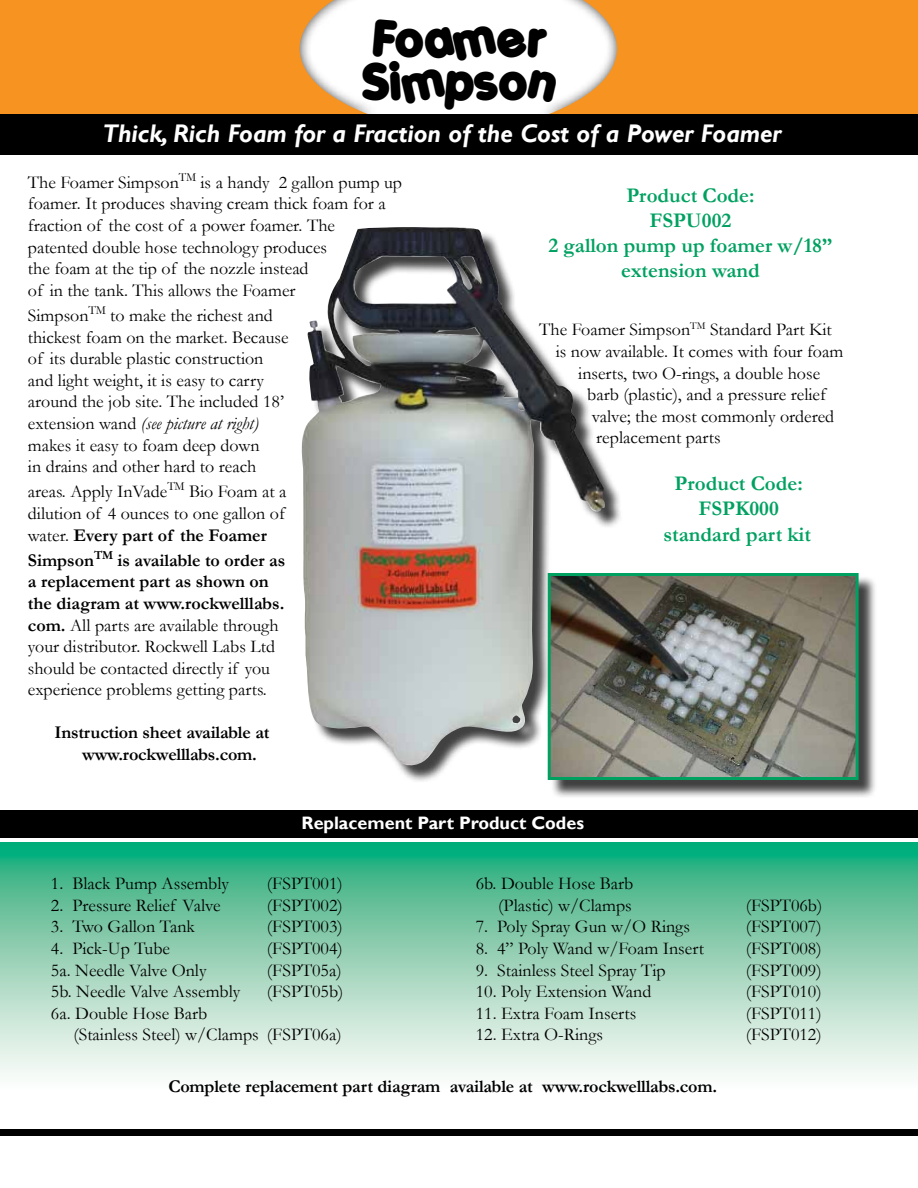
<style>
.page{position:relative;width:918px;height:1188px;background:#fff}
.page>*{position:absolute;margin:0;border:0;box-sizing:border-box;transform-origin:0 0}
.t1{font:48.75px/42.8px "Porkys";letter-spacing:.03em;color:#000}
.t2{font:italic 700 25.5px "Gill Sans";letter-spacing:-.005em;color:#fff}
.t3{font:700 21px/25.2px "Garamond";color:#00a160;text-align:center}
.t4{font:18px/21.6px "Garamond";color:#000}
.t5{font:700 18px/21.6px "Garamond";letter-spacing:-.01em;color:#000}
.t6{font:700 18px "Gill Sans";color:#fff}
.s1{font-style:italic}
.s2{font-weight:700}
</style>
<div class="page">
<div style="left:304px;top:230px;width:319px;height:554px;background:#000;opacity:.75"></div>
<img style="left:301px;top:227px;width:306px;height:541px">
<div style="left:550px;top:575px;width:327px;height:224px;background:#000;opacity:.75"></div>
<img style="left:552px;top:577px;width:303px;height:199px">
<div style="left:548px;top:573px;width:311px;height:207px;border:3px solid #00a160"></div>
<svg style="left:0;top:0;width:883px;height:114px;fill:#f79320"></svg>
<div style="left:883px;top:0;width:35px;height:123px;background:#f79320"></div>
<div style="left:0;top:114px;width:918px;height:40px;background:#000"></div>
<div style="left:0;top:1129px;width:918px;height:6px;background:#000"></div>
<svg style="left:0;top:843px;width:918px;height:233px;background:#91d2b7"></svg>
<div style="left:0;top:810px;width:918px;height:28px;background:#000"></div>
<h1 class="t1" style="left:363px;top:19px;width:195px">Foamer<br>Simpson</h1>
<h2 class="t2" style="left:103px;top:119px;width:680px">Thick, Rich Foam for a Fraction of the Cost of a Power Foamer</h2>
<p class="t4" style="left:28px;top:171px;width:376px">The Foamer Simpson<sup>TM</sup> is a handy 2 gallon pump up foamer. It produces shaving cream thick foam for a fraction of the cost of a power foamer. The<br>patented double hose technology produces<br>the foam at the tip of the nozzle instead<br>of in the tank. This allows the Foamer</p>
<p class="t4" style="left:28px;top:304px;width:262px">Simpson<sup>TM</sup> to make the richest and thickest foam on the market. Because of its durable plastic construction and light weight, it is easy to carry around the job site. The included 18’ extension wand <span class="s1">(see picture at right) </span>makes it easy to foam deep down<br>in drains and other hard to reach</p>
<p class="t4" style="left:28px;top:480px;width:260px;text-align:justify">areas. Apply InVade<sup>TM</sup> Bio Foam at a dilution of 4 ounces to one gallon of water. <span class="s2">Every part of the Foamer</span></p>
<p class="t4" style="left:28px;top:549px;width:259px"><span class="s2">Simpson</span><sup>TM</sup> <span class="s2">is available to order as a replacement part as shown on the diagram at www.rockwelllabs. com.</span> All parts are available through your distributor. Rockwell Labs Ltd should be contacted directly if you experience problems getting parts.</p>
<p class="t5" style="left:82px;top:722px;width:189px;text-indent:-28px">Instruction sheet available at www.rockwelllabs.com.</p>
<p class="t3" style="left:548px;top:182px;width:285px">Product Code:<br>FSPU002<br>2 gallon pump up foamer w/18” extension wand</p>
<p class="t4" style="left:539px;top:318px;width:294px">The Foamer Simpson<sup>TM</sup> Standard Part Kit</p>
<p class="t4" style="left:556px;top:340px;width:289px">is now available. It comes with four foam</p>
<p class="t4" style="left:578px;top:362px;width:243px">inserts, two O-rings, a double hose</p>
<p class="t4" style="left:587px;top:383px;width:240px">barb (plastic), and a pressure relief</p>
<p class="t4" style="left:592px;top:405px;width:244px">valve; the most commonly ordered</p>
<p class="t4" style="left:596px;top:426px;width:126px">replacement parts</p>
<p class="t3" style="left:663px;top:471px;width:149px">Product Code:<br>FSPK000 standard part kit</p>
<p class="t6" style="left:302px;top:812px;width:284px">Replacement Part Product Codes</p>
<p class="t4" style="left:476px;top:872px;width:159px;text-align:right">6b. Double Hose Barb (Plastic) w/Clamps</p>
<p class="t4" style="left:51px;top:872px;width:180px">1. Black Pump Assembly</p>
<p class="t4" style="left:267px;top:872px;width:77px">(FSPT001)</p>
<p class="t4" style="left:51px;top:894px;width:171px">2. Pressure Relief Valve</p>
<p class="t4" style="left:267px;top:894px;width:77px">(FSPT002)</p>
<p class="t4" style="left:51px;top:916px;width:146px">3. Two Gallon Tank</p>
<p class="t4" style="left:267px;top:916px;width:77px">(FSPT003)</p>
<p class="t4" style="left:51px;top:937px;width:121px">4. Pick-Up Tube</p>
<p class="t4" style="left:267px;top:937px;width:77px">(FSPT004)</p>
<p class="t4" style="left:51px;top:959px;width:157px">5a. Needle Valve Only</p>
<p class="t4" style="left:267px;top:959px;width:76px">(FSPT05a)</p>
<p class="t4" style="left:51px;top:980px;width:191px">5b. Needle Valve Assembly</p>
<p class="t4" style="left:267px;top:980px;width:78px">(FSPT05b)</p>
<p class="t4" style="left:73px;top:1002px;width:270px;text-indent:-22px">6a. Double Hose Barb<br>(Stainless Steel) w/Clamps (FSPT06a)</p>
<p class="t4" style="left:746px;top:894px;width:78px">(FSPT06b)</p>
<p class="t4" style="left:476px;top:916px;width:216px">7. Poly Spray Gun w/O Rings</p>
<p class="t4" style="left:746px;top:916px;width:77px">(FSPT007)</p>
<p class="t4" style="left:476px;top:937px;width:230px">8. 4” Poly Wand w/Foam Insert</p>
<p class="t4" style="left:746px;top:937px;width:77px">(FSPT008)</p>
<p class="t4" style="left:476px;top:959px;width:191px">9. Stainless Steel Spray Tip</p>
<p class="t4" style="left:746px;top:959px;width:77px">(FSPT009)</p>
<p class="t4" style="left:476px;top:980px;width:177px">10. Poly Extension Wand</p>
<p class="t4" style="left:746px;top:980px;width:77px">(FSPT010)</p>
<p class="t4" style="left:476px;top:1002px;width:162px">11. Extra Foam Inserts</p>
<p class="t4" style="left:746px;top:1002px;width:77px">(FSPT011)</p>
<p class="t4" style="left:476px;top:1024px;width:129px">12. Extra O-Rings</p>
<p class="t4" style="left:746px;top:1024px;width:77px">(FSPT012)</p>
<p class="t5" style="left:168px;top:1075px;width:550px">Complete replacement part diagram available at www.rockwelllabs.com.</p>
</div>
